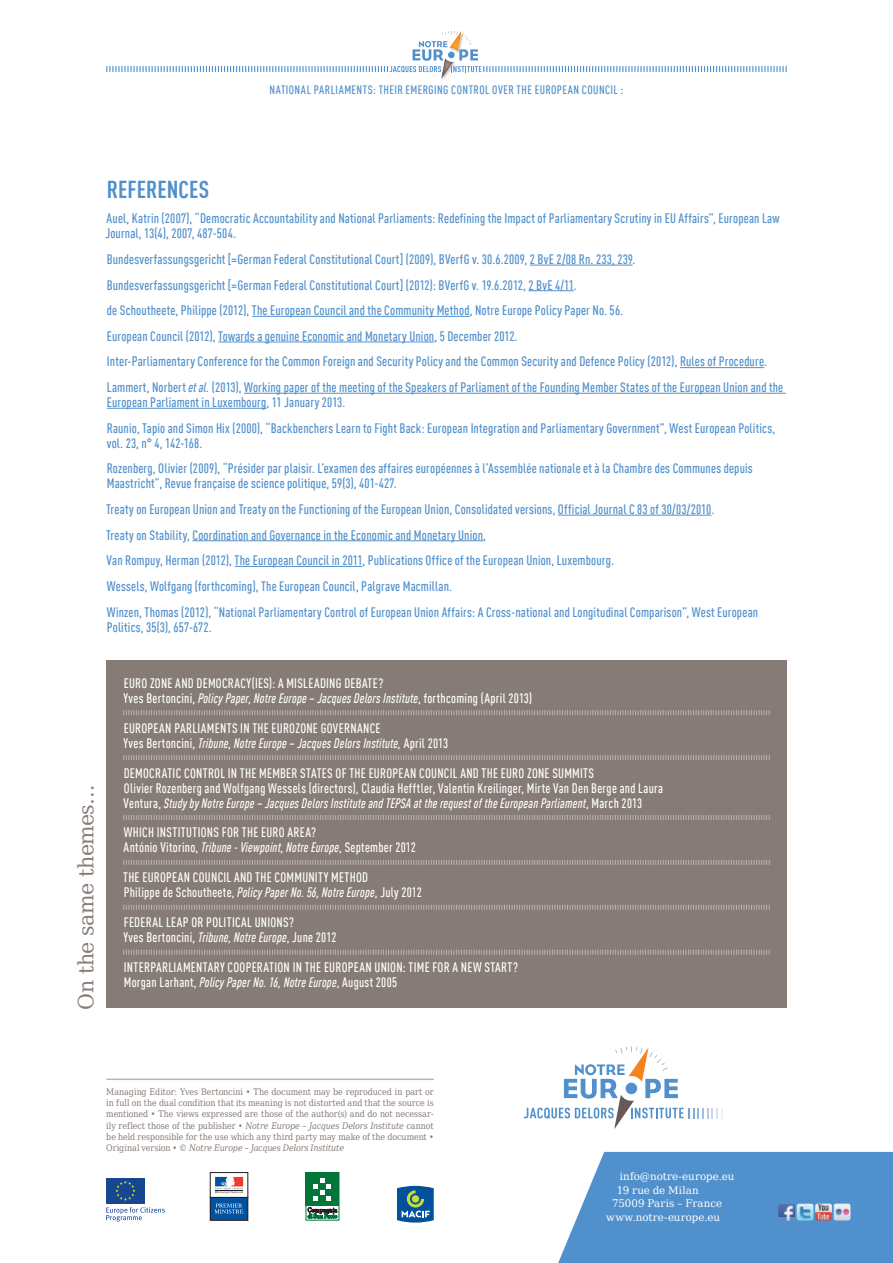
<style>
.page{position:relative;width:893px;height:1263px;background:#fff}
.page>*{position:absolute;margin:0;border:0;box-sizing:border-box;transform-origin:0 0}
.PP_Titre_0{font:700 condensed 24px "DIN Offc Pro";letter-spacing:.005em;color:#5090cc}
.t1{font:21px "DejaVu Serif";letter-spacing:-.025em;color:#867b76}
.PP_Ref_biblio_txt{font:500 condensed 13.5px/15px "DIN Offc Pro";letter-spacing:.01em;color:#5090cc}
.PP_SMT_auteur{font:500 condensed 13.5px/15px "DIN Offc Pro";letter-spacing:.02em;color:#fff}
.PP_SMT_titre{font:500 condensed 13.5px "DIN Offc Pro";letter-spacing:.02em;color:#fff}
.PP_SMT_auteur-2{font:italic 500 condensed 13.5px "DIN Offc Pro";letter-spacing:.015em;color:#fff}
.PP_SMT_auteur_fin{font:italic 500 condensed 13.5px "DIN Offc Pro";letter-spacing:.015em;color:#fff}
.t2{font:500 condensed 12px "DIN Offc Pro";color:#5090cc}
.t3{font:10.5px "DejaVu Serif";letter-spacing:.005em;color:#fff}
.t4{font:9px/11.2px "DejaVu Serif Condensed";letter-spacing:-.005em;color:#867b76;text-align:justify}
.s1{font-style:italic}
.s2{font-style:normal}
</style>
<div class="page">
<svg style="left:558px;top:1152px;width:335px;height:111px;background:#5c97cf"></svg>
<hr style="left:106px;top:1078px;width:328px;height:2px;background:#bcb4b2">
<svg style="left:397px;top:1186px;width:37px;height:36px"></svg>
<div style="left:210px;top:1197px;width:38px;height:23px;background:#0153a0"></div>
<div style="left:210px;top:1197px;width:38px;height:23px;border:1px solid #231f20"></div>
<div style="left:210px;top:1172px;width:38px;height:25px;border:1px solid #231f20"></div>
<svg style="left:215px;top:1177px;width:28px;height:16px"></svg>
<svg style="left:214px;top:1203px;width:29px;height:10px"></svg>
<img style="left:815px;top:1203px;width:17px;height:17px">
<img style="left:778px;top:1203px;width:17px;height:17px">
<img style="left:834px;top:1203px;width:16px;height:17px">
<img style="left:797px;top:1203px;width:16px;height:17px">
<div style="left:106px;top:660px;width:681px;height:348px;background:#867b76"></div>
<svg style="left:123px;top:710px;width:647px;height:6px"></svg>
<svg style="left:123px;top:755px;width:647px;height:5px"></svg>
<svg style="left:123px;top:815px;width:647px;height:5px"></svg>
<svg style="left:123px;top:860px;width:647px;height:5px"></svg>
<svg style="left:123px;top:904px;width:647px;height:6px"></svg>
<svg style="left:123px;top:949px;width:647px;height:6px"></svg>
<svg style="left:523px;top:1046px;width:199px;height:83px"></svg>
<div style="left:106px;top:1178px;width:39px;height:25px;background:#174791"></div>
<svg style="left:115px;top:1181px;width:20px;height:20px"></svg>
<svg style="left:106px;top:1207px;width:59px;height:14px"></svg>
<svg style="left:106px;top:31px;width:681px;height:47px"></svg>
<div style="left:306px;top:1172px;width:33px;height:48px;border:1px solid #007638"></div>
<div style="left:306px;top:1172px;width:33px;height:34px;background:#007638"></div>
<svg style="left:314px;top:1178px;width:17px;height:23px"></svg>
<svg style="left:308px;top:1207px;width:29px;height:11px"></svg>
<hr style="left:530px;top:265px;width:103px;height:1px;background:#5090cc">
<hr style="left:528px;top:290px;width:46px;height:1px;background:#5090cc">
<hr style="left:252px;top:316px;width:218px;height:1px;background:#5090cc">
<hr style="left:218px;top:342px;width:216px;height:1px;background:#5090cc">
<hr style="left:680px;top:367px;width:84px;height:1px;background:#5090cc">
<hr style="left:244px;top:393px;width:542px;height:1px;background:#5090cc">
<hr style="left:107px;top:408px;width:159px;height:1px;background:#5090cc">
<hr style="left:558px;top:515px;width:153px;height:1px;background:#5090cc">
<hr style="left:192px;top:540px;width:291px;height:1px;background:#5090cc">
<hr style="left:235px;top:566px;width:127px;height:1px;background:#5090cc">
<p class="t2" style="left:269px;top:81px;width:7px">national</p>
<p class="t2" style="left:314px;top:81px;width:7px">parliaments</p>
<p class="t2" style="left:373px;top:81px;width:17px">: Their</p>
<p class="t2" style="left:406px;top:81px;width:7px">emerging</p>
<p class="t2" style="left:451px;top:81px;width:7px">control</p>
<p class="t2" style="left:492px;top:81px;width:7px">over</p>
<p class="t2" style="left:517px;top:81px;width:30px">the European</p>
<p class="t2" style="left:582px;top:81px;width:12px">Council</p>
<p class="t2" style="left:621px;top:81px;width:4px">:</p>
<p class="PP_Titre_0" style="left:107px;top:171px;width:104px">REFERENCES</p>
<p class="PP_Ref_biblio_txt" style="left:105px;top:210px;width:676px">Auel, Katrin (2007), “Democratic Accountability and National Parliaments: Redefining the Impact of Parliamentary Scrutiny in EU Affairs”, European Law<br>Journal, 13(4), 2007, 487-504.</p>
<p class="PP_Ref_biblio_txt" style="left:107px;top:250px;width:530px">Bundesverfassungsgericht [=German Federal Constitutional Court] (2009), BVerfG v. 30.6.2009, 2 BvE 2/08 Rn. 233, 239.</p>
<p class="PP_Ref_biblio_txt" style="left:107px;top:276px;width:471px">Bundesverfassungsgericht [=German Federal Constitutional Court] (2012): BVerfG v. 19.6.2012, 2 BvE 4/11.</p>
<p class="PP_Ref_biblio_txt" style="left:107px;top:302px;width:518px">de Schoutheete, Philippe (2012), The European Council and the Community Method, Notre Europe Policy Paper No. 56.</p>
<p class="PP_Ref_biblio_txt" style="left:107px;top:327px;width:412px">European Council (2012), Towards a genuine Economic and Monetary Union, 5 December 2012.</p>
<p class="PP_Ref_biblio_txt" style="left:107px;top:353px;width:662px">Inter-Parliamentary Conference for the Common Foreign and Security Policy and the Common Security and Defence Policy (2012), Rules of Procedure.</p>
<p class="PP_Ref_biblio_txt" style="left:107px;top:379px;width:678px">Lammert, Norbert <span class="s1">et al.</span> (2013), Working paper of the meeting of the Speakers of Parliament of the Founding Member States of the European Union and the<br>European Parliament in Luxembourg, 11 January 2013.</p>
<p class="PP_Ref_biblio_txt" style="left:107px;top:419px;width:670px">Raunio, Tapio and Simon Hix (2000), “Backbenchers Learn to Fight Back: European Integration and Parliamentary Government”, West European Politics, vol. 23, n° 4, 142-168.</p>
<p class="PP_Ref_biblio_txt" style="left:107px;top:460px;width:647px">Rozenberg, Olivier (2009), “Présider par plaisir. L’examen des affaires européennes à l’Assemblée nationale et à la Chambre des Communes depuis<br>Maastricht”, Revue française de science politique, 59(3), 401-427.</p>
<p class="PP_Ref_biblio_txt" style="left:106px;top:500px;width:610px">Treaty on European Union and Treaty on the Functioning of the European Union, Consolidated versions, Official Journal C 83 of 30/03/2010.</p>
<p class="PP_Ref_biblio_txt" style="left:106px;top:526px;width:381px">Treaty on Stability, Coordination and Governance in the Economic and Monetary Union,</p>
<p class="PP_Ref_biblio_txt" style="left:107px;top:552px;width:509px">Van Rompuy, Herman (2012), The European Council in 2011, Publications Office of the European Union, Luxembourg.</p>
<p class="PP_Ref_biblio_txt" style="left:107px;top:577px;width:347px">Wessels, Wolfgang (forthcoming), The European Council, Palgrave Macmillan.</p>
<p class="PP_Ref_biblio_txt" style="left:107px;top:603px;width:653px">Winzen, Thomas (2012), “National Parliamentary Control of European Union Affairs: A Cross-national and Longitudinal Comparison”, West European<br>Politics, 35(3), 657-672.</p>
<h2 class="t1" style="left:67px;top:1010px;width:227px;rotate:-90deg">On the same themes…</h2>
<p class="PP_SMT_titre" style="left:124px;top:673px;width:261px">EURO ZONE AND DEMOCRACY(IES): A MISLEADING DEBATE?</p>
<p class="PP_SMT_auteur-2" style="left:124px;top:688px;width:410px"><span class="s2">Yves Bertoncini,</span> Policy Paper, Notre Europe – Jacques Delors Institute<span class="s2">, forthcoming (April 2013)</span></p>
<p class="PP_SMT_titre" style="left:124px;top:718px;width:258px">EUROPEAN PARLIAMENTS IN THE EUROZONE GOVERNANCE</p>
<p class="PP_SMT_auteur-2" style="left:124px;top:733px;width:326px"><span class="s2">Yves Bertoncini,</span> Tribune, Notre Europe – Jacques Delors Institute, <span class="s2">April 2013</span></p>
<p class="PP_SMT_titre" style="left:124px;top:763px;width:472px">DEMOCRATIC CONTROL IN THE MEMBER STATES OF THE EUROPEAN COUNCIL AND THE EURO ZONE SUMMITS</p>
<p class="PP_SMT_auteur" style="left:124px;top:779px;width:541px">Olivier Rozenberg and Wolfgang Wessels (directors), Claudia Hefftler, Valentin Kreilinger, Mirte Van Den Berge and Laura<br>Ventura, <span class="s1">Study by Notre Europe – Jacques Delors Institute and TEPSA at the request of the European Parliament</span>, March 2013</p>
<p class="PP_SMT_titre" style="left:124px;top:823px;width:194px">WHICH INSTITUTIONS FOR THE EURO AREA?</p>
<p class="PP_SMT_auteur" style="left:124px;top:839px;width:294px">António Vitorino, <span class="s1">Tribune - Viewpoint, Notre Europe</span>, September 2012</p>
<p class="PP_SMT_titre" style="left:123px;top:867px;width:247px">THE EUROPEAN COUNCIL AND THE COMMUNITY METHOD</p>
<p class="PP_SMT_auteur" style="left:124px;top:884px;width:299px">Philippe de Schoutheete, <span class="s1">Policy Paper No. 56, Notre Europe</span>, July 2012</p>
<p class="PP_SMT_titre" style="left:124px;top:912px;width:172px">FEDERAL LEAP OR POLITICAL UNIONS?</p>
<p class="PP_SMT_auteur" style="left:124px;top:929px;width:214px">Yves Bertoncini, <span class="s1">Tribune, Notre Europe</span>, June 2012</p>
<p class="PP_SMT_titre" style="left:124px;top:957px;width:396px">INTERPARLIAMENTARY COOPERATION IN THE EUROPEAN UNION: TIME FOR A NEW START?</p>
<p class="PP_SMT_auteur_fin" style="left:124px;top:972px;width:275px"><span class="s2">Morgan Larhant,</span> Policy Paper No. 16, Notre Europe<span class="s2">, August 2005</span></p>
<p class="t4" style="left:106px;top:1085px;width:329px">Managing Editor: Yves Bertoncini • The document may be reproduced in part or in full on the dual condition that its meaning is not distorted and that the source is mentioned • The views expressed are those of the author(s) and do not necessar&shy;ily reflect those of the publisher • <span class="s1">Notre Europe – Jacques Delors Institute</span> cannot be held responsible for the use which any third party may make of the document • Original version • © <span class="s1">Notre Europe – Jacques Delors Institute</span></p>
<p class="t3" style="left:620px;top:1167px;width:116px">info@notre-europe.eu</p>
<p class="t3" style="left:617px;top:1180px;width:83px">19 rue de Milan</p>
<p class="t3" style="left:612px;top:1194px;width:112px">75009 Paris – France</p>
<p class="t3" style="left:606px;top:1207px;width:115px">www.notre-europe.eu</p>
</div>
